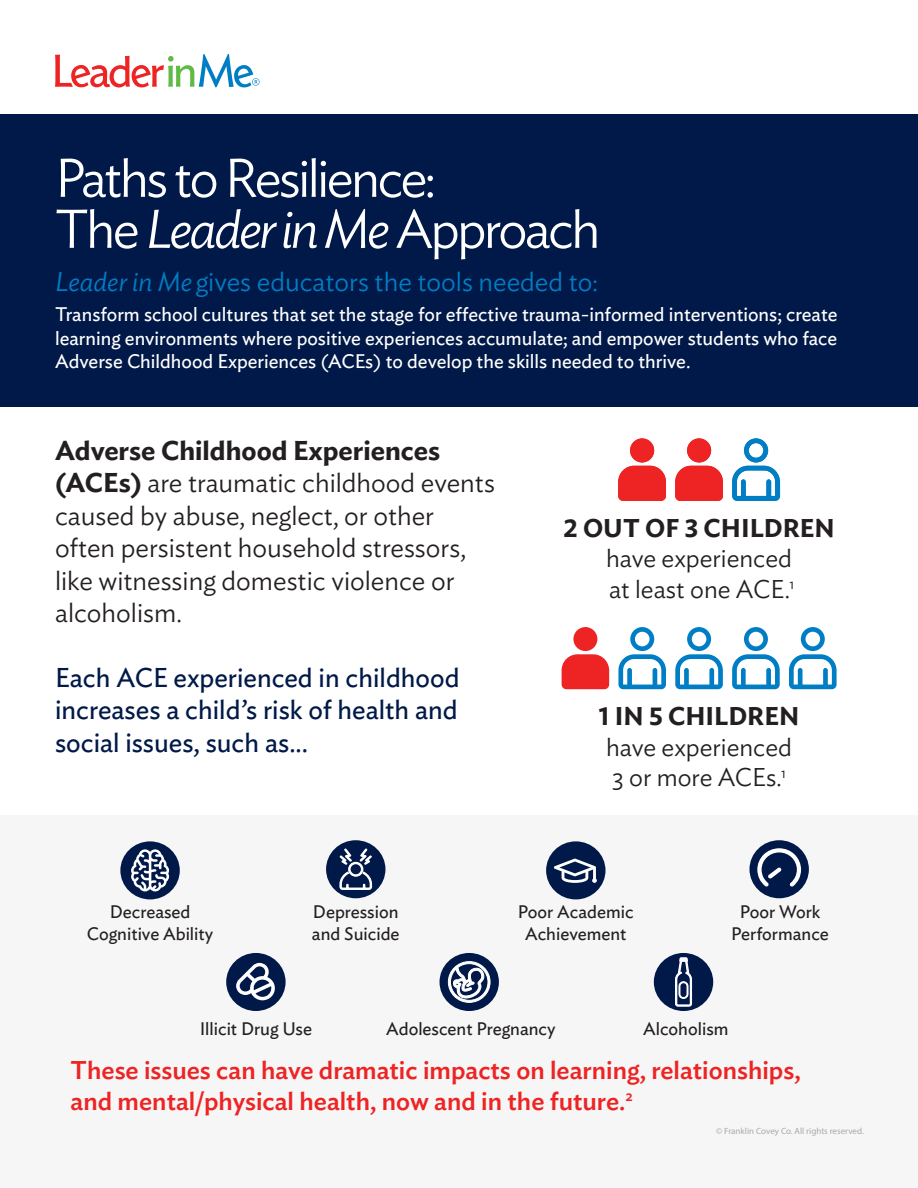
<style>
.page{position:relative;width:918px;height:1188px;background:#fff}
.page>*{position:absolute;margin:0;border:0;box-sizing:border-box;transform-origin:0 0}
.HL1{font:300 54px/51px "Ideal Sans";letter-spacing:-.05em;color:#fff}
.t1{font:300 27px/32.4px "Ideal Sans";color:#231f20}
.t2{font:27px/32.4px "Ideal Sans";color:#001948;text-align:justify}
.t3{font:300 27px "Ideal Sans";color:#007ec5}
.t4{font:500 25.5px/30.6px "Ideal Sans";color:#ee2323}
.t5{font:300 25.5px/30.6px "Ideal Sans";color:#231f20;text-align:center}
.t6{font:19.5px/23.4px "Ideal Sans";color:#fff;text-align:justify}
.t7{font:18px/21.6px "Ideal Sans";color:#231f20;text-align:center}
.t8{font:9px "Myriad Pro";color:#a8a9ad}
.s1{font-style:italic}
.s2{font-weight:600}
</style>
<div class="page">
<div style="left:0;top:114px;width:918px;height:293px;background:#001948"></div>
<div style="left:0;top:815px;width:918px;height:373px;background:#f6f6f6"></div>
<div style="left:749px;top:840px;width:60px;height:58px;background:#001948;border-radius:50%"></div>
<svg style="left:757px;top:848px;width:44px;height:39px"></svg>
<div style="left:654px;top:953px;width:59px;height:58px;background:#001948;border-radius:50%"></div>
<svg style="left:675px;top:957px;width:18px;height:50px"></svg>
<div style="left:120px;top:841px;width:60px;height:58px;background:#001948;border-radius:50%"></div>
<svg style="left:131px;top:849px;width:38px;height:42px"></svg>
<div style="left:440px;top:953px;width:59px;height:58px;background:#001948;border-radius:50%"></div>
<svg style="left:448px;top:961px;width:43px;height:42px"></svg>
<div style="left:326px;top:840px;width:59px;height:58px;background:#001948;border-radius:50%"></div>
<svg style="left:339px;top:848px;width:34px;height:42px"></svg>
<div style="left:226px;top:953px;width:60px;height:58px;background:#001948;border-radius:50%"></div>
<svg style="left:236px;top:963px;width:39px;height:37px"></svg>
<div style="left:546px;top:841px;width:60px;height:58px;background:#001948;border-radius:50%"></div>
<svg style="left:554px;top:859px;width:43px;height:24px"></svg>
<svg style="left:55px;top:54px;width:205px;height:34px"></svg>
<div style="left:573px;top:627px;width:24px;height:24px;background:#ee2323;border-radius:50%"></div>
<svg style="left:562px;top:654px;width:47px;height:35px;background:#ef3333"></svg>
<svg style="left:618px;top:627px;width:48px;height:62px"></svg>
<svg style="left:675px;top:627px;width:48px;height:62px"></svg>
<svg style="left:732px;top:627px;width:48px;height:62px"></svg>
<svg style="left:789px;top:627px;width:48px;height:62px"></svg>
<svg style="left:675px;top:438px;width:48px;height:63px"></svg>
<svg style="left:618px;top:438px;width:48px;height:63px"></svg>
<svg style="left:732px;top:438px;width:48px;height:63px"></svg>
<p class="HL1" style="left:55px;top:148px;width:547px">Paths to Resilience:<br>The <span class="s1">Leader in Me</span> Approach</p>
<p class="t3" style="left:55px;top:261px;width:544px"><span class="s1">Leader in Me</span> gives educators the tools needed to:</p>
<p class="t6" style="left:55px;top:302px;width:784px">Transform school cultures that set the stage for effective trauma-informed interventions; create learning environments where positive experiences accumulate; and empower students who face Adverse Childhood Experiences (ACEs) to develop the skills needed to thrive.</p>
<p class="t1" style="left:55px;top:432px;width:441px"><span class="s2">Adverse Childhood Experiences (ACEs)</span> are traumatic childhood events caused by abuse, neglect, or other often persistent household stressors, like witnessing domestic violence or alcoholism.</p>
<p class="t2" style="left:55px;top:659px;width:406px">Each ACE experienced in childhood increases a child’s risk of health and social issues, such as...</p>
<p class="t5" style="left:563px;top:510px;width:273px"><span class="s2">2 OUT OF 3 CHILDREN </span>have experienced<br>at least one ACE.<sup>1</sup></p>
<p class="t5" style="left:599px;top:699px;width:202px;text-align:left"><span class="s2">1 IN 5 CHILDREN </span>have experienced<br>3 or more ACEs.<sup>1</sup></p>
<p class="t7" style="left:110px;top:900px;width:82px">Decreased</p>
<p class="t7" style="left:87px;top:921px;width:128px">Cognitive Ability</p>
<p class="t7" style="left:312px;top:900px;width:89px;text-align:left">Depression and Suicide</p>
<p class="t7" style="left:518px;top:900px;width:117px">Poor Academic<br>Achievement</p>
<p class="t7" style="left:731px;top:900px;width:99px">Poor Work<br>Performance</p>
<p class="t7" style="left:200px;top:1017px;width:114px">Illicit Drug Use</p>
<p class="t7" style="left:386px;top:1017px;width:171px">Adolescent Pregnancy</p>
<p class="t7" style="left:643px;top:1017px;width:87px">Alcoholism</p>
<p class="t4" style="left:71px;top:1053px;width:732px">These issues can have dramatic impacts on learning, relationships, and mental/physical health, now and in the future.<sup>2</sup></p>
<p class="t8" style="left:716px;top:1125px;width:149px">© Franklin Covey Co. All rights reserved.</p>
</div>
